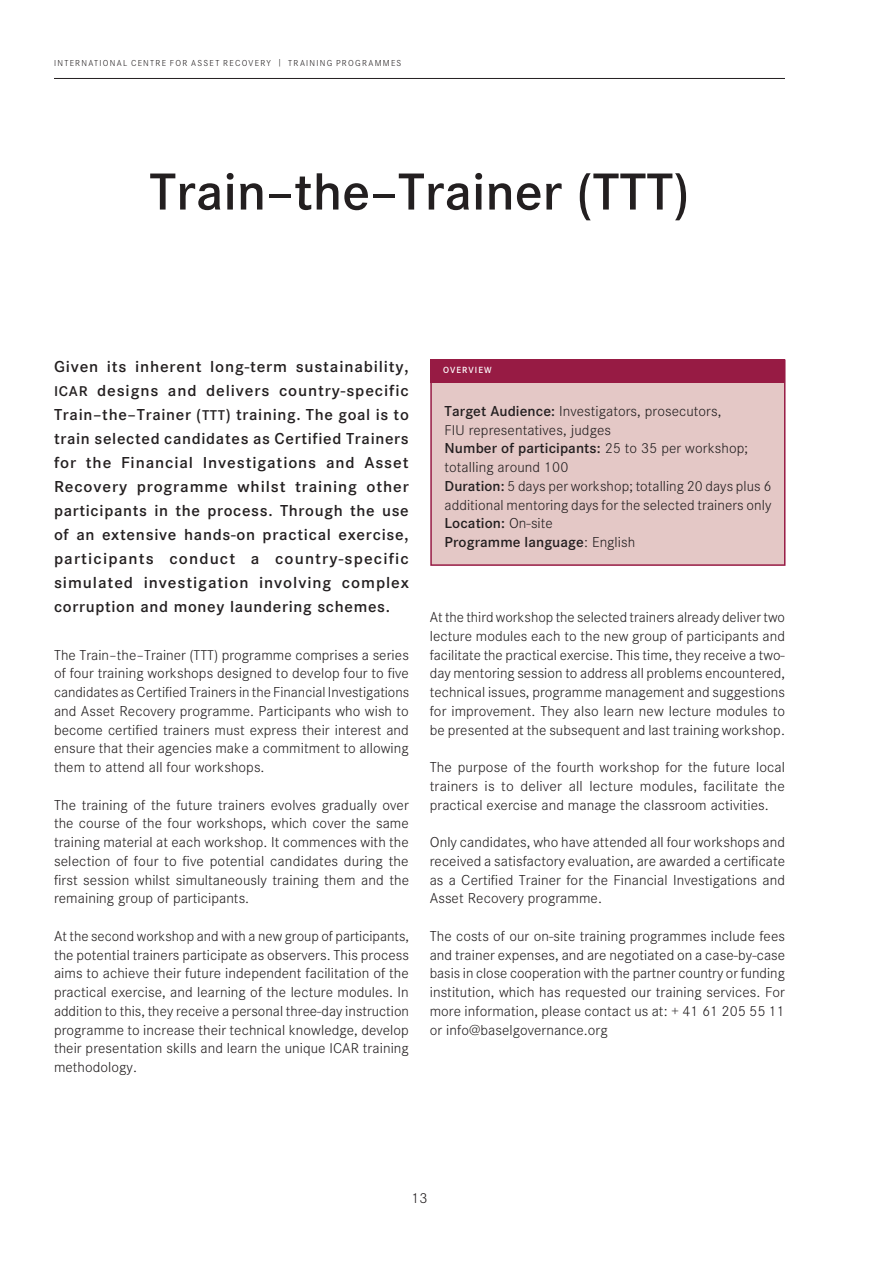
<style>
.page{position:relative;width:893px;height:1263px;background:#fff}
.page>*{position:absolute;margin:0;border:0;box-sizing:border-box;transform-origin:0 0}
._1___TITLE_4_Big{font:600 54px "Corporate S";color:#231f20}
.Short_description{font:600 16.5px/24px "Corporate S";letter-spacing:.04em;color:#231f20;text-align:justify;scale:1.05 1}
._1___BODYCOPY_GENER{font:300 15px/18.8px "Corporate S";letter-spacing:.005em;color:#231f20;text-align:justify}
._1___BODYCOPY_GENER-2{font:300 15px/18.8px "Corporate S";letter-spacing:.005em;color:#231f20;text-align:justify;scale:1.04 1}
._1___BODYCOPY_GENER-3{font:600 15px "Corporate S";letter-spacing:.005em;color:#231f20}
._1___BOX_TITLE{font:600 9.3px "Corporate S";letter-spacing:.115em;color:#fff}
.t1{font:300 9px "Corporate S";letter-spacing:.14em;color:#231f20}
.s1{font-size:14.7px}
.s2{font-weight:600}
.s3{font-weight:300}
</style>
<div class="page">
<hr style="left:54px;top:78px;width:731px;height:1px;background:#231f20">
<div style="left:431px;top:360px;width:354px;height:205px;background:#e4c8c6"></div>
<div style="left:430px;top:359px;width:355px;height:207px;border:2px solid #971b44"></div>
<div style="left:430px;top:360px;width:355px;height:23px;background:#971b44"></div>
<p class="t1" style="left:54px;top:58px;width:349px">INTERNATIONAL CENTRE FOR ASSET RECOVERY | TRAINING PROGRAMMES</p>
<p class="_1___TITLE_4_Big" style="left:149px;top:161px;width:542px">Train–the–Trainer (TTT)</p>
<p class="Short_description" style="left:54px;top:354px;width:340px">Given its inherent long-term sustainability, <span class="s1">ICAR</span> designs and delivers country-specific Train–the–Trainer (<span class="s1">TTT</span>) training. The goal is to train selected candidates as Certified Trainers for the Financial Investigations and Asset Recovery programme whilst training other participants in the process. Through the use of an extensive hands-on practical exercise, participants conduct a country-specific simulated investigation involving complex corruption and money laundering schemes.</p>
<p class="_1___BODYCOPY_GENER" style="left:54px;top:645px;width:357px">The Train–the–Trainer (<span class="s1">TTT</span>) programme comprises a series of four training workshops designed to develop four to five candidates as Certified Trainers in the Financial Investigations and Asset Recovery programme. Participants who wish to become certified trainers must express their interest and ensure that their agencies make a commitment to allowing them to attend all four workshops.</p>
<p class="_1___BODYCOPY_GENER" style="left:54px;top:795px;width:357px">The training of the future trainers evolves gradually over the course of the four workshops, which cover the same training material at each workshop. It commences with the selection of four to five potential candidates during the first session whilst simultaneously training them and the remaining group of participants.</p>
<p class="_1___BODYCOPY_GENER" style="left:54px;top:927px;width:357px">At the second workshop and with a new group of participants, the potential trainers participate as observers. This process aims to achieve their future independent facilitation of the practical exercise, and learning of the lecture modules. In addition to this, they receive a personal three-day instruction programme to increase their technical knowledge, develop their presentation skills and learn the unique <span class="s1">ICAR</span> training methodology.</p>
<p class="_1___BOX_TITLE" style="left:443px;top:364px;width:50px">OVERVIEW</p>
<p class="_1___BODYCOPY_GENER" style="left:445px;top:402px;width:278px"><span class="s2">Target Audience:</span> Investigators, prosecutors,</p>
<p class="_1___BODYCOPY_GENER" style="left:445px;top:420px;width:168px"><span class="s1">FIU</span> representatives, judges</p>
<p class="_1___BODYCOPY_GENER-3" style="left:445px;top:440px;width:305px">Number of participants: <span class="s3">25 to 35 per workshop;</span></p>
<p class="_1___BODYCOPY_GENER" style="left:445px;top:458px;width:125px">totalling around 100</p>
<p class="_1___BODYCOPY_GENER" style="left:445px;top:477px;width:328px"><span class="s2">Duration:</span> 5 days per workshop; totalling 20 days plus 6 additional mentoring days for the selected trainers only</p>
<p class="_1___BODYCOPY_GENER-3" style="left:445px;top:515px;width:110px">Location: <span class="s3">On-site</span></p>
<p class="_1___BODYCOPY_GENER-3" style="left:445px;top:533px;width:192px">Programme language<span class="s3">: English</span></p>
<p class="_1___BODYCOPY_GENER" style="left:430px;top:608px;width:357px">At the third workshop the selected trainers already deliver two lecture modules each to the new group of participants and facilitate the practical exercise. This time, they receive a two&shy;day mentoring session to address all problems encountered, technical issues, programme management and suggestions for improvement. They also learn new lecture modules to be presented at the subsequent and last training workshop.</p>
<p class="_1___BODYCOPY_GENER-2" style="left:430px;top:758px;width:343px">The purpose of the fourth workshop for the future local trainers is to deliver all lecture modules, facilitate the practical exercise and manage the classroom activities.</p>
<p class="_1___BODYCOPY_GENER" style="left:430px;top:833px;width:357px">Only candidates, who have attended all four workshops and received a satisfactory evaluation, are awarded a certificate as a Certified Trainer for the Financial Investigations and Asset Recovery programme.</p>
<p class="_1___BODYCOPY_GENER" style="left:430px;top:927px;width:357px">The costs of our on-site training programmes include fees and trainer expenses, and are negotiated on a case-by-case basis in close cooperation with the partner country or funding institution, which has requested our training services. For more information, please contact us at: + 41 61 205 55 11 or info@baselgovernance.org</p>
<p class="_1___BODYCOPY_GENER" style="left:411px;top:1189px;width:18px">13</p>
</div>
